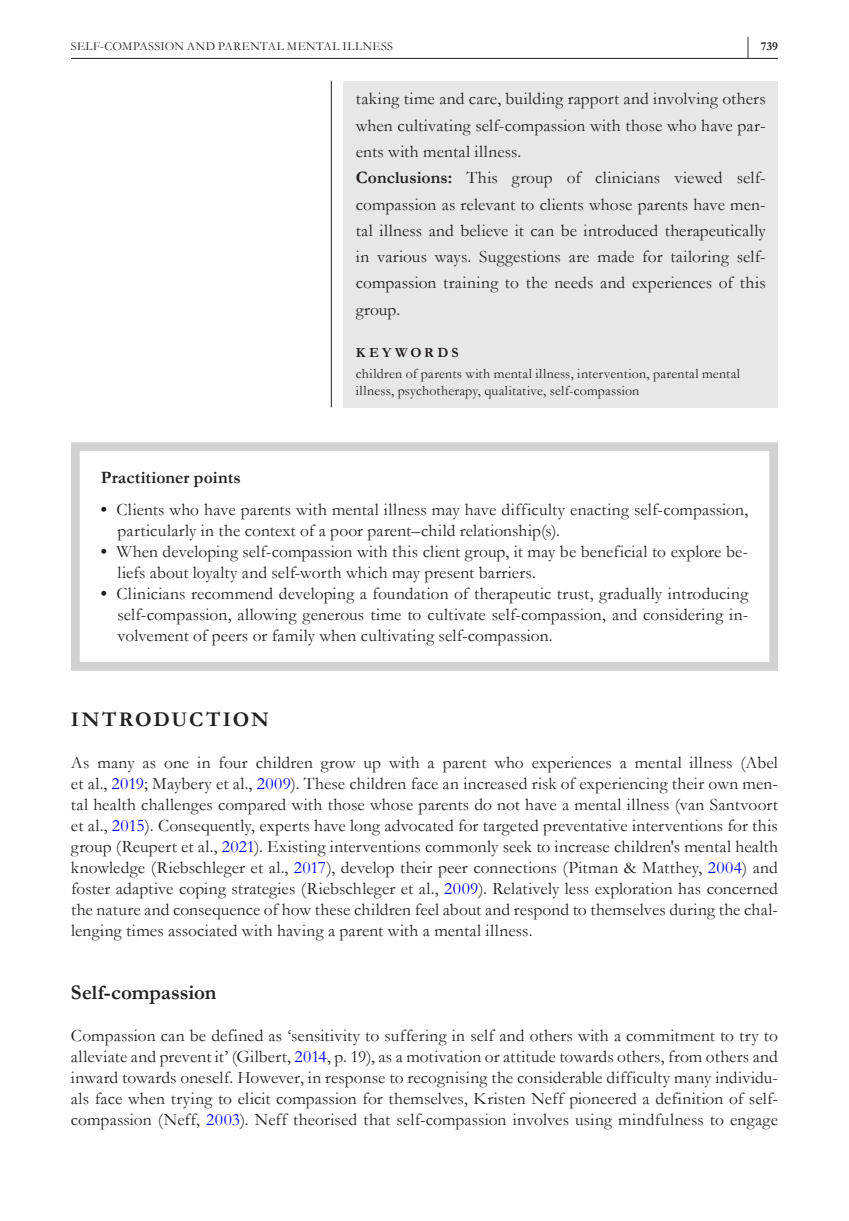
<style>
.page{position:relative;width:849px;height:1221px;background:#fff}
.page>*{position:absolute;margin:0;border:0;box-sizing:border-box;transform-origin:0 0}
.t1{font:700 21px "Garamond";letter-spacing:-.005em;color:#231f20}
.t2{font:700 21px "Garamond";letter-spacing:.085em;color:#231f20}
.t3{font:17.5px/21px "Garamond";letter-spacing:.01em;color:#231f20;text-align:justify}
.t4{font:700 17.5px "Garamond";letter-spacing:.005em;color:#231f20}
.t5{font:14px/17.5px "Garamond";letter-spacing:.015em;color:#231f20}
.t6{font:700 14px "Garamond";letter-spacing:.23em;color:#231f20}
.t7{font:12.25px "Garamond";letter-spacing:.035em;color:#231f20}
.t8{font:700 12.25px "Garamond";color:#231f20}
.s1{font-size:23.62px}
.s2{font-weight:700}
.s3{color:#00f}
</style>
<div class="page">
<hr style="left:71px;top:58px;width:706px;height:1px;background:#231f20">
<div style="left:343px;top:81px;width:434px;height:326px;background:#e6e7e9"></div>
<hr style="left:331px;top:81px;width:1px;height:326px;background:#231f20">
<div style="left:71px;top:442px;width:706px;height:228px;border:9px solid #d1d2d4"></div>
<p class="t7" style="left:71px;top:38px;width:323px">SELF-COMPASSION AND PARENTAL MENTAL ILLNESS</p>
<p class="t8" style="left:744px;top:38px;width:34px"><span class="s1">|</span> 739</p>
<p class="t3" style="left:356px;top:85px;width:411px;line-height:26.2px;text-align:left">taking time and care, building rapport and involving others when cultivating self-compassion with those who have par&shy;ents with mental illness.<br><span class="s2">Conclusions:</span> This group of clinicians viewed self&shy;compassion as relevant to clients whose parents have men&shy;tal illness and believe it can be introduced therapeutically in various ways. Suggestions are made for tailoring self&shy;compassion training to the needs and experiences of this group.</p>
<p class="t6" style="left:356px;top:342px;width:104px">KEYWORDS</p>
<p class="t5" style="left:356px;top:364px;width:385px">children of parents with mental illness, intervention, parental mental illness, psychotherapy, qualitative, self-compassion</p>
<p class="t4" style="left:101px;top:466px;width:141px">Practitioner points</p>
<p class="t3" style="left:117px;top:498px;width:632px;text-indent:-17px"><span class="s2">•</span> Clients who have parents with mental illness may have difficulty enacting self-compassion, particularly in the context of a poor parent–child relationship(s).</p>
<p class="t3" style="left:117px;top:540px;width:632px;text-indent:-17px"><span class="s2">•</span> When developing self-compassion with this client group, it may be beneficial to explore be&shy;liefs about loyalty and self-worth which may present barriers.</p>
<p class="t3" style="left:117px;top:582px;width:632px;text-indent:-17px"><span class="s2">•</span> Clinicians recommend developing a foundation of therapeutic trust, gradually introducing self-compassion, allowing generous time to cultivate self-compassion, and considering in&shy;volvement of peers or family when cultivating self-compassion.</p>
<p class="t2" style="left:71px;top:705px;width:199px">INTRODUCTION</p>
<p class="t3" style="left:71px;top:751px;width:708px">As many as one in four children grow up with a parent who experiences a mental illness (Abel et al., <span class="s3">2019</span>; Maybery et al., <span class="s3">2009</span>). These children face an increased risk of experiencing their own men&shy;tal health challenges compared with those whose parents do not have a mental illness (van Santvoort et al., <span class="s3">2015</span>). Consequently, experts have long advocated for targeted preventative interventions for this group (Reupert et al., <span class="s3">2021</span>). Existing interventions commonly seek to increase children's mental health knowledge (Riebschleger et al., <span class="s3">2017</span>), develop their peer connections (Pitman &amp; Matthey, <span class="s3">2004</span>) and foster adaptive coping strategies (Riebschleger et al., <span class="s3">2009</span>). Relatively less exploration has concerned the nature and consequence of how these children feel about and respond to themselves during the chal&shy;lenging times associated with having a parent with a mental illness.</p>
<p class="t1" style="left:71px;top:978px;width:147px">Self-compassion</p>
<p class="t3" style="left:71px;top:1024px;width:708px">Compassion can be defined as ‘sensitivity to suffering in self and others with a commitment to try to alleviate and prevent it’ (Gilbert, <span class="s3">2014</span>, p. 19), as a motivation or attitude towards others, from others and inward towards oneself. However, in response to recognising the considerable difficulty many individu&shy;als face when trying to elicit compassion for themselves, Kristen Neff pioneered a definition of self&shy;compassion (Neff, <span class="s3">2003</span>). Neff theorised that self-compassion involves using mindfulness to engage</p>
</div>
